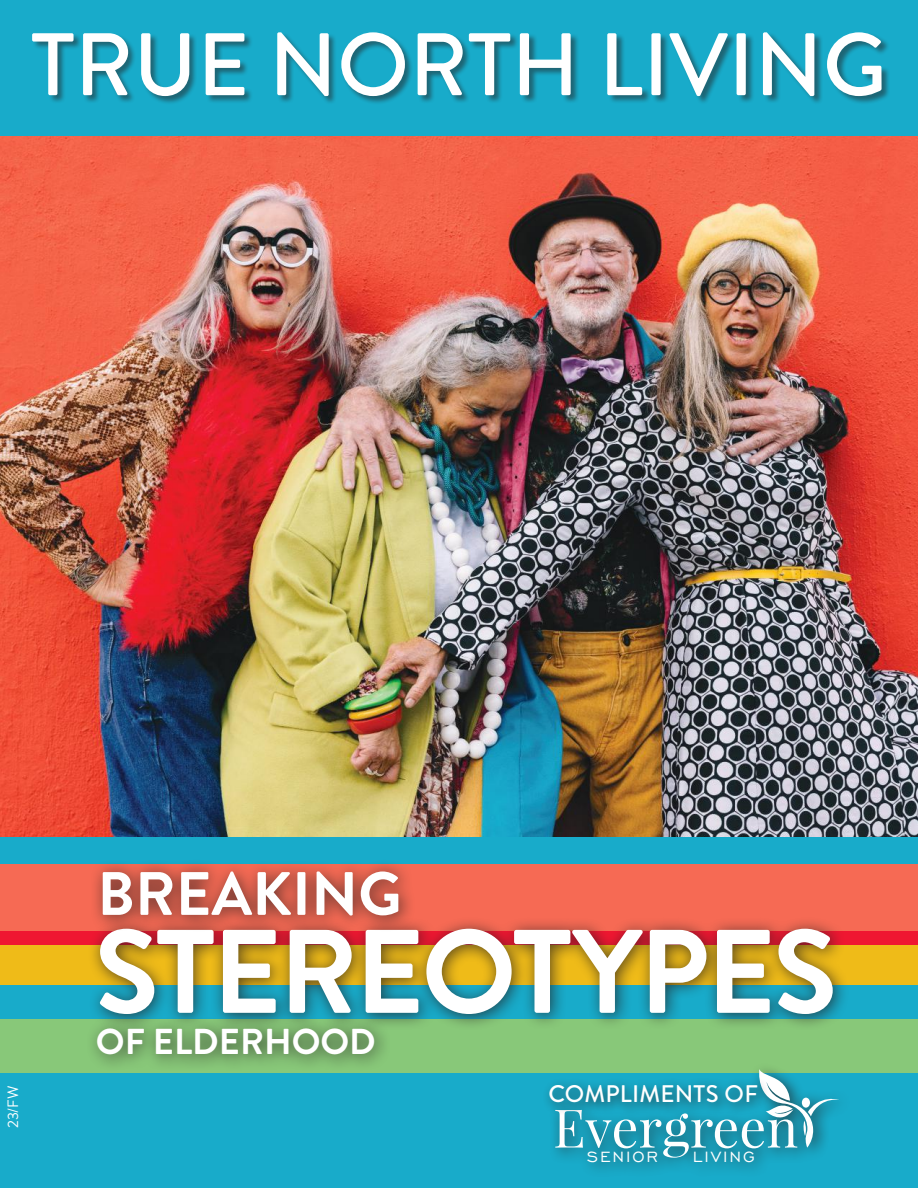
<style>
.page{position:relative;width:918px;height:1188px;background:#fff}
.page>*{position:absolute;margin:0;border:0;box-sizing:border-box;transform-origin:0 0}
.t1{font:700 118.5px "Brandon Grotesque";letter-spacing:-.025em;color:#fff}
.t2{font:500 88.5px "Brandon Grotesque";color:#fff}
.t3{font:700 61.05px "Brandon Grotesque";color:#fff}
.t4{font:53.25px "Playfair Display";color:#fff}
.t5{font:700 36px "Brandon Grotesque";color:#fff}
.t6{font:500 24px "Brandon Grotesque";letter-spacing:.01em;color:#fff}
.t7{font:19.05px "Engravers Gothic BT";letter-spacing:.1em;color:#fff}
.t8{font:15px "Brandon Grotesque";color:#fff}
</style>
<div class="page">
<img style="left:0;top:135px;width:918px;height:702px">
<div style="left:0;top:837px;width:918px;height:33px;background:#18abca"></div>
<div style="left:0;top:864px;width:918px;height:68px;background:#f66a54"></div>
<div style="left:0;top:932px;width:918px;height:13px;background:#ef1731"></div>
<div style="left:0;top:945px;width:918px;height:41px;background:#efbb18"></div>
<div style="left:0;top:1017px;width:918px;height:57px;background:#88c879"></div>
<div style="left:0;top:986px;width:918px;height:33px;background:#18abca"></div>
<div style="left:0;top:1073px;width:918px;height:115px;background:#18abca"></div>
<div style="left:0;top:0;width:918px;height:135px;background:#18abca"></div>
<div style="left:33px;top:32px;width:857px;height:73px;background:#241f1f;opacity:.5"></div>
<div style="left:88px;top:916px;width:762px;height:115px;background:#241f1f;opacity:.75"></div>
<div style="left:90px;top:859px;width:326px;height:73px;background:#241f1f;opacity:.75"></div>
<div style="left:85px;top:1016px;width:306px;height:56px;background:#241f1f;opacity:.75"></div>
<div style="left:548px;top:1062px;width:304px;height:117px;background:#241f1f;opacity:.75"></div>
<svg style="left:755px;top:1069px;width:85px;height:79px"></svg>
<div style="left:542px;top:1078px;width:228px;height:38px;background:#241f1f;opacity:.75"></div>
<p class="t2" style="left:31px;top:4px;width:857px">TRUE NORTH LIVING</p>
<p class="t8" style="left:3px;top:1128px;width:44px;rotate:-90deg">23/FW</p>
<p class="t3" style="left:97px;top:851px;width:306px">BREAKING</p>
<h1 class="t1" style="left:94px;top:889px;width:744px">STEREOTYPES</h1>
<p class="t5" style="left:96px;top:1017px;width:281px">OF ELDERHOOD</p>
<p class="t6" style="left:548px;top:1077px;width:211px">COMPLIMENTS OF</p>
<p class="t4" style="left:553px;top:1094px;width:247px">Evergreen</p>
<p class="t7" style="left:587px;top:1146px;width:73px">SENIOR</p>
<p class="t7" style="left:693px;top:1146px;width:63px">LIVING</p>
</div>
